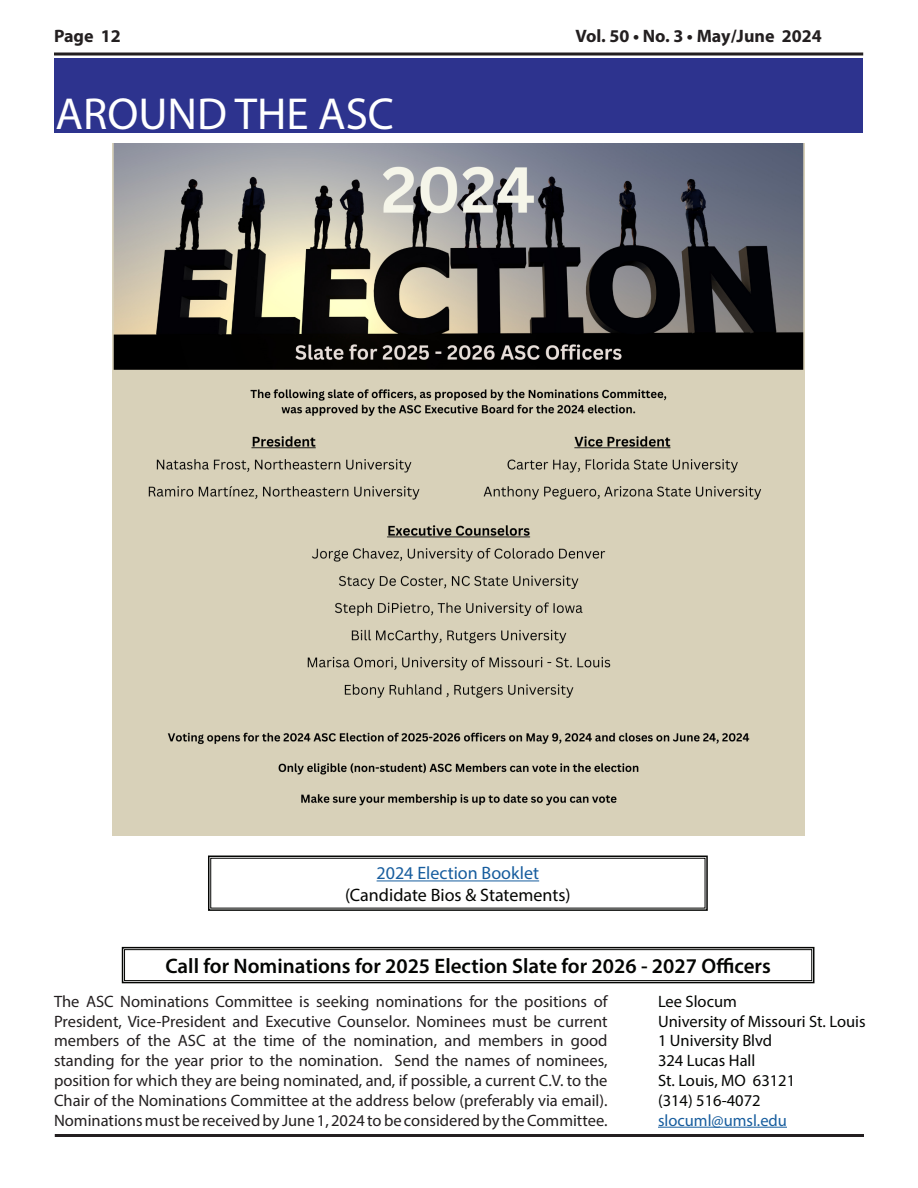
<style>
.page{position:relative;width:918px;height:1188px;background:#fff}
.page>*{position:absolute;margin:0;border:0;box-sizing:border-box;transform-origin:0 0}
.t1{font:45px "Myriad Pro";color:#fff}
.t2{font:600 21px "Myriad Pro";color:#040503}
.t3{font:700 18px "Myriad Pro";color:#231f20}
.t4{font:18px "Myriad Pro";color:#040503}
.t5{font:18px "Myriad Pro";color:#175d9e}
.t6{font:16.5px/19.8px "Myriad Pro";color:#231f20;text-align:justify}
.t7{font:16.5px "Myriad Pro";color:#040503}
.t8{font:16.5px "Myriad Pro";color:#175d9e}
</style>
<div class="page">
<svg style="left:54px;top:52px;width:809px;height:4px"></svg>
<hr style="left:55px;top:1134px;width:809px;height:3px;background:#231f20">
<div style="left:55px;top:58px;width:808px;height:75px;background:#2d338e"></div>
<svg style="left:208px;top:855px;width:500px;height:56px"></svg>
<div style="left:210px;top:858px;width:495px;height:50px;border:1px solid #040503"></div>
<img style="left:113px;top:144px;width:691px;height:691px">
<svg style="left:121px;top:946px;width:694px;height:38px"></svg>
<div style="left:124px;top:949px;width:688px;height:32px;border:1px solid #040503"></div>
<hr style="left:658px;top:1127px;width:129px;height:1px;background:#175d9e">
<p class="t3" style="left:54px;top:24px;width:68px">Page 12</p>
<p class="t3" style="left:575px;top:24px;width:248px">Vol. 50 • No. 3 • May/June 2024</p>
<p class="t1" style="left:56px;top:87px;width:340px">AROUND THE ASC</p>
<p class="t5" style="left:377px;top:862px;width:164px">2024 Election Booklet</p>
<p class="t4" style="left:345px;top:884px;width:227px">(Candidate Bios &amp; Statements)</p>
<p class="t2" style="left:165px;top:953px;width:607px">Call for Nominations for 2025 Election Slate for 2026 - 2027 Officers</p>
<p class="t6" style="left:54px;top:991px;width:555px">The ASC Nominations Committee is seeking nominations for the positions of President, Vice-President and Executive Counselor. Nominees must be current members of the ASC at the time of the nomination, and members in good standing for the year prior to the nomination. Send the names of nominees, position for which they are being nominated, and, if possible, a current C.V. to the Chair of the Nominations Committee at the address below (preferably via email).<br>Nominations must be received by June 1, 2024 to be considered by the Committee.</p>
<p class="t7" style="left:658px;top:991px;width:80px">Lee Slocum</p>
<p class="t7" style="left:658px;top:1011px;width:209px">University of Missouri St. Louis</p>
<p class="t7" style="left:658px;top:1031px;width:116px">1 University Blvd</p>
<p class="t7" style="left:658px;top:1050px;width:99px">324 Lucas Hall</p>
<p class="t7" style="left:658px;top:1070px;width:139px">St. Louis, MO 63121</p>
<p class="t7" style="left:658px;top:1090px;width:104px">(314) 516-4072</p>
<p class="t8" style="left:658px;top:1110px;width:130px">slocuml@umsl.edu</p>
</div>
